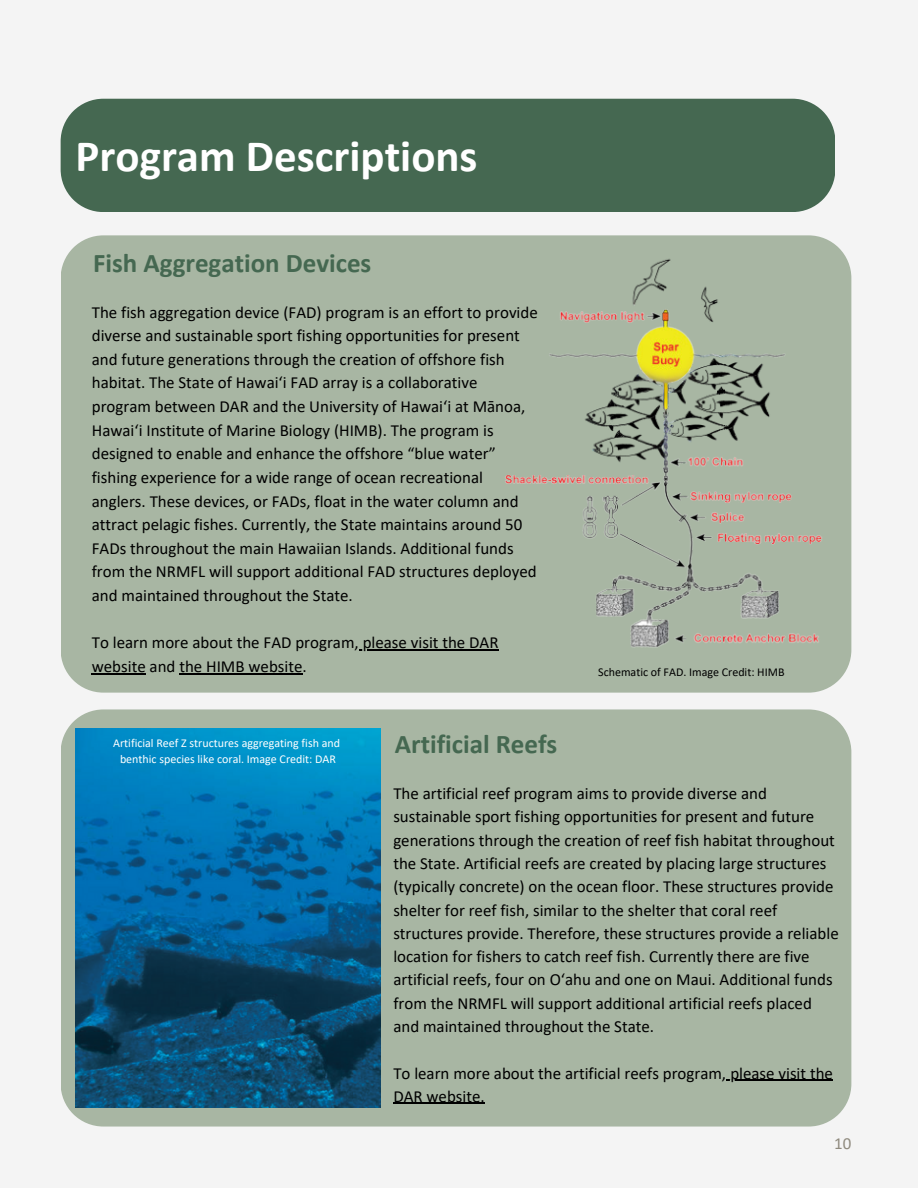
<style>
.page{position:relative;width:918px;height:1188px;background:#f4f4f4}
.page>*{position:absolute;margin:0;border:0;box-sizing:border-box;transform-origin:0 0}
.t1{font:700 45px "Calibri";color:#fff}
.t2{font:700 27px "Calibri";color:#456851}
.t3{font:16.95px/23.7px "Calibri";color:#000}
.t4{font:16.95px "Calibri";color:#8f8a7e}
.t5{font:12px "Calibri";color:#fff}
.t6{font:12px "Calibri";color:#000}
</style>
<div class="page">
<div style="left:61px;top:709px;width:790px;height:418px;background:#a8b6a3"></div>
<img style="left:76px;top:728px;width:304px;height:380px">
<div style="left:61px;top:235px;width:790px;height:458px;background:#a8b6a3"></div>
<img style="left:501px;top:252px;width:325px;height:406px">
<hr style="left:359px;top:649px;width:140px;height:2px;background:#000">
<hr style="left:92px;top:673px;width:54px;height:1px;background:#000">
<hr style="left:179px;top:673px;width:124px;height:1px;background:#000">
<hr style="left:727px;top:1080px;width:106px;height:1px;background:#000">
<hr style="left:393px;top:1103px;width:92px;height:1px;background:#000">
<div style="left:61px;top:99px;width:774px;height:113px;background:#456851"></div>
<p class="t1" style="left:76px;top:137px;width:403px">Program Descriptions</p>
<p class="t2" style="left:93px;top:252px;width:280px">Fish Aggregation Devices</p>
<p class="t3" style="left:92px;top:301px;width:448px">The fish aggregation device (FAD) program is an effort to provide diverse and sustainable sport fishing opportunities for present and future generations through the creation of offshore fish habitat. The State of Hawaiʻi FAD array is a collaborative program between DAR and the University of Hawaiʻi at Mānoa, Hawaiʻi Institute of Marine Biology (HIMB). The program is designed to enable and enhance the offshore “blue water” fishing experience for a wide range of ocean recreational anglers. These devices, or FADs, float in the water column and attract pelagic fishes. Currently, the State maintains around 50<br>FADs throughout the main Hawaiian Islands. Additional funds from the NRMFL will support additional FAD structures deployed and maintained throughout the State.</p>
<p class="t3" style="left:92px;top:632px;width:408px">To learn more about the FAD program, please visit the DAR website and the HIMB website.</p>
<p class="t5" style="left:113px;top:738px;width:228px">Artificial Reef Z structures aggregating fish and</p>
<p class="t5" style="left:120px;top:754px;width:217px">benthic species like coral. Image Credit: DAR</p>
<p class="t2" style="left:395px;top:733px;width:164px">Artificial Reefs</p>
<p class="t6" style="left:598px;top:667px;width:188px">Schematic of FAD. Image Credit: HIMB</p>
<p class="t3" style="left:393px;top:783px;width:447px;line-height:23.2px">The artificial reef program aims to provide diverse and sustainable sport fishing opportunities for present and future generations through the creation of reef fish habitat throughout the State. Artificial reefs are created by placing large structures (typically concrete) on the ocean floor. These structures provide shelter for reef fish, similar to the shelter that coral reef structures provide. Therefore, these structures provide a reliable location for fishers to catch reef fish. Currently there are five artificial reefs, four on Oʻahu and one on Maui. Additional funds from the NRMFL will support additional artificial reefs placed and maintained throughout the State.</p>
<p class="t3" style="left:393px;top:1063px;width:441px;line-height:23.2px">To learn more about the artificial reefs program, please visit the<br>DAR website.</p>
<p class="t4" style="left:834px;top:1136px;width:19px">10</p>
</div>
